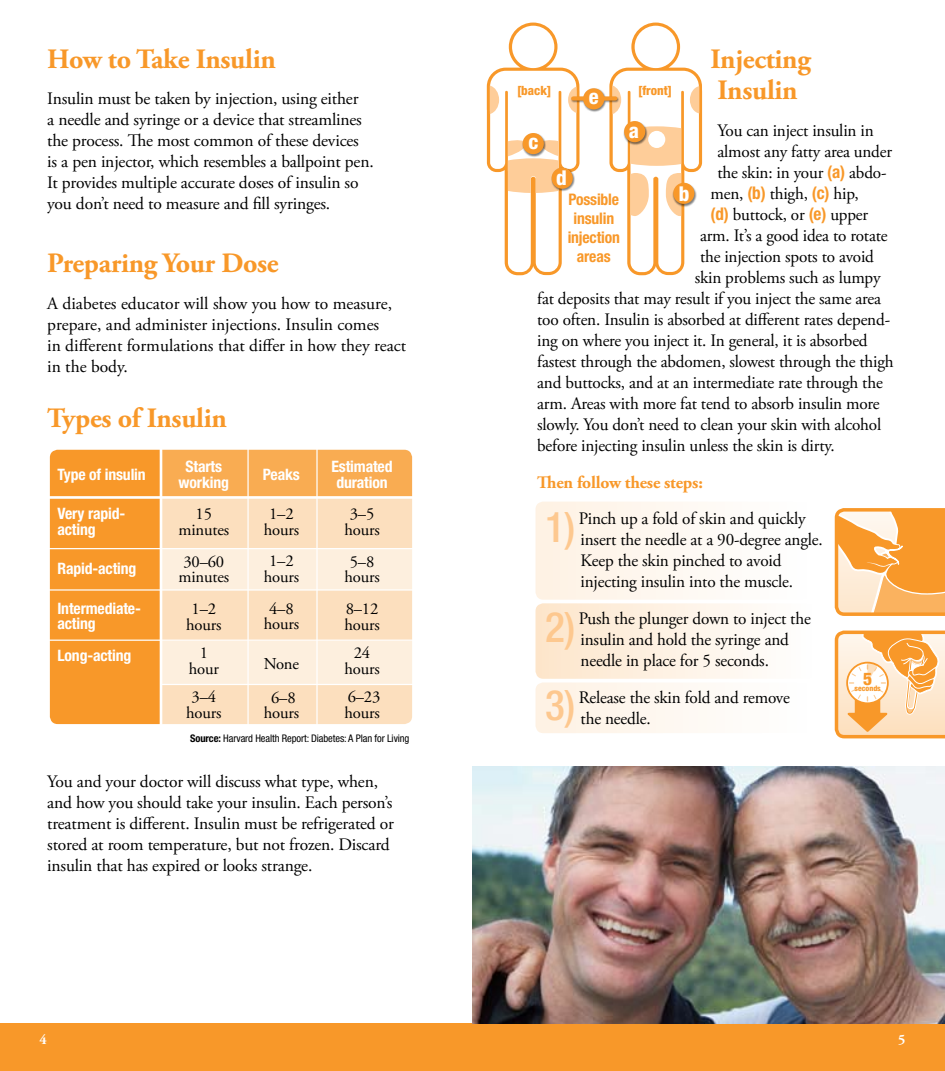
<style>
.page{position:relative;width:945px;height:1071px;background:#fff}
.page>*{position:absolute;margin:0;border:0;box-sizing:border-box;transform-origin:0 0}
.t1{font:500 condensed 42px "Helvetica Neue LT Std";color:#fdc88f}
.t2{font:700 28px/31.5px "Adobe Garamond Pro";letter-spacing:-.01em;color:#f89829}
.t3{font:800 condensed 20.47px "Helvetica Neue LT Std";color:#fff}
.t4{font:17.5px/21px "Adobe Garamond Pro";letter-spacing:-.01em;color:#000}
.t5{font:700 17.5px "Adobe Garamond Pro";letter-spacing:-.01em;color:#f89829}
.t6{font:800 condensed 17.5px "Helvetica Neue LT Std";color:#f89829}
.t7{font:16.62px/15.8px "Adobe Garamond Pro";letter-spacing:-.01em;color:#000;text-align:center}
.t8{font:700 condensed 15.92px/19.1px "Helvetica Neue LT Std";letter-spacing:-.01em;color:#f89829;text-align:center}
.t9{font:700 condensed 15.75px/15.8px "Helvetica Neue LT Std";letter-spacing:-.01em;color:#fff}
.t10{font:700 14px "Adobe Garamond Pro";color:#fff}
.t11{font:800 condensed 12.78px "Helvetica Neue LT Std";color:#f89829}
.t12{font:condensed 10.5px "Helvetica Neue LT Std";letter-spacing:-.01em;color:#000}
.t13{font:800 condensed 7.7px "Helvetica Neue LT Std";color:#f89829}
.s1{font-weight:700}
.s2{font-family:"Helvetica Neue LT Std";font-weight:700;font-stretch:condensed;color:#f89829}
</style>
<div class="page">
<div style="left:0;top:1024px;width:472px;height:47px;background:#f89829"></div>
<div style="left:472px;top:1024px;width:473px;height:47px;background:#f89829"></div>
<svg style="left:835px;top:508px;width:110px;height:108px;background:#f9b465"></svg>
<svg style="left:835px;top:631px;width:110px;height:107px;background:#fbcf9c"></svg>
<div style="left:536px;top:502px;width:281px;height:98px;background:linear-gradient(to right,#fef2e4,#feffff);border-radius:8px"></div>
<div style="left:536px;top:603px;width:281px;height:76px;background:linear-gradient(to right,#fde6cb,#feffff);border-radius:8px"></div>
<div style="left:536px;top:682px;width:281px;height:51px;background:linear-gradient(to right,#fef2e4,#feffff);border-radius:8px"></div>
<svg style="left:610px;top:23px;width:92px;height:252px"></svg>
<svg style="left:487px;top:23px;width:93px;height:252px"></svg>
<img style="left:609px;top:99px;width:60px;height:67px">
<img style="left:651px;top:161px;width:52px;height:69px">
<img style="left:529px;top:146px;width:51px;height:68px">
<img style="left:549px;top:66px;width:92px;height:68px">
<img style="left:500px;top:111px;width:67px;height:67px">
<div style="left:624px;top:121px;width:21px;height:21px;background:#f89829;border-radius:50%"></div>
<div style="left:673px;top:183px;width:21px;height:21px;background:#f89829;border-radius:50%"></div>
<div style="left:552px;top:168px;width:21px;height:21px;background:#f89829;border-radius:50%"></div>
<div style="left:573px;top:96px;width:42px;height:5px;background:#f89829"></div>
<div style="left:583px;top:88px;width:21px;height:21px;background:#f89829;border-radius:50%"></div>
<div style="left:523px;top:133px;width:21px;height:21px;background:#f89829;border-radius:50%"></div>
<img style="left:472px;top:766px;width:473px;height:258px">
<div style="left:50px;top:450px;width:362px;height:274px;background:#f89829;border-radius:8px"></div>
<hr style="left:160px;top:447px;width:2px;height:279px;background:#fff">
<hr style="left:47px;top:496px;width:369px;height:3px;background:#fff">
<hr style="left:47px;top:548px;width:369px;height:1px;background:#fff">
<hr style="left:47px;top:589px;width:369px;height:2px;background:#fff">
<hr style="left:47px;top:640px;width:369px;height:1px;background:#fff">
<svg style="left:162px;top:449px;width:251px;height:275px;background:#fbdcb8"></svg>
<hr style="left:162px;top:684px;width:255px;height:1px;background:#fff">
<h2 class="t2" style="left:47px;top:43px;width:230px">How to Take Insulin</h2>
<p class="t4" style="left:47px;top:89px;width:328px">Insulin must be taken by injection, using either<br>a needle and syringe or a device that streamlines the process. The most common of these devices<br>is a pen injector, which resembles a ballpoint pen.<br>It provides multiple accurate doses of insulin so you don’t need to measure and fill syringes.</p>
<h2 class="t2" style="left:47px;top:248px;width:233px">Preparing Your Dose</h2>
<p class="t4" style="left:47px;top:294px;width:360px">A diabetes educator will show you how to measure, prepare, and administer injections. Insulin comes<br>in different formulations that differ in how they react in the body.</p>
<h2 class="t2" style="left:47px;top:403px;width:181px">Types of Insulin</h2>
<p class="t9" style="left:57px;top:466px;width:90px">Type of insulin</p>
<p class="t9" style="left:57px;top:505px;width:69px">Very rapid&shy;acting</p>
<p class="t9" style="left:57px;top:560px;width:81px">Rapid-acting</p>
<p class="t9" style="left:57px;top:600px;width:85px">Intermediate&shy;acting</p>
<p class="t9" style="left:57px;top:647px;width:75px">Long-acting</p>
<p class="t9" style="left:179px;top:458px;width:52px;text-align:center">Starts working</p>
<p class="t7" style="left:179px;top:507px;width:52px">15 minutes</p>
<p class="t7" style="left:179px;top:554px;width:52px;text-align:left">30–60 minutes</p>
<p class="t7" style="left:186px;top:601px;width:37px">1–2 hours</p>
<p class="t7" style="left:189px;top:645px;width:32px">1 hour</p>
<p class="t7" style="left:186px;top:689px;width:37px">3–4 hours</p>
<p class="t9" style="left:263px;top:466px;width:38px">Peaks</p>
<p class="t7" style="left:264px;top:506px;width:37px">1–2 hours</p>
<p class="t7" style="left:264px;top:554px;width:37px">1–2 hours</p>
<p class="t7" style="left:264px;top:601px;width:37px">4–8 hours</p>
<p class="t7" style="left:264px;top:647px;width:37px;line-height:33.9px">None<br>6–8</p>
<p class="t7" style="left:264px;top:706px;width:37px">hours</p>
<p class="t9" style="left:332px;top:458px;width:63px;text-align:center">Estimated duration</p>
<p class="t7" style="left:344px;top:507px;width:37px">3–5 hours</p>
<p class="t7" style="left:344px;top:554px;width:37px">5–8 hours</p>
<p class="t7" style="left:344px;top:601px;width:37px;text-align:left">8–12 hours</p>
<p class="t7" style="left:344px;top:645px;width:37px">24 hours</p>
<p class="t7" style="left:344px;top:689px;width:38px;text-align:left">6–23 hours</p>
<p class="t12" style="left:190px;top:732px;width:221px"><span class="s1">Source:</span> Harvard Health Report: Diabetes: A Plan for Living</p>
<p class="t4" style="left:47px;top:771px;width:348px">You and your doctor will discuss what type, when, and how you should take your insulin. Each person’s treatment is different. Insulin must be refrigerated or stored at room temperature, but not frozen. Discard insulin that has expired or looks strange.</p>
<h2 class="t2" style="left:710px;top:43px;width:102px">Injecting<br>Insulin</h2>
<p class="t4" style="left:718px;top:120px;width:158px">You can inject insulin in</p>
<p class="t4" style="left:718px;top:141px;width:176px">almost any fatty area under</p>
<p class="t4" style="left:718px;top:162px;width:171px">the skin: in your <span class="s2">(a)</span> abdo-</p>
<p class="t4" style="left:711px;top:183px;width:150px">men, <span class="s2">(b)</span> thigh, <span class="s2">(c)</span> hip,</p>
<p class="t4" style="left:711px;top:204px;width:159px"><span class="s2">(d)</span> buttock, or <span class="s2">(e)</span> upper</p>
<p class="t4" style="left:700px;top:225px;width:189px">arm. It’s a good idea to rotate</p>
<p class="t4" style="left:700px;top:246px;width:176px">the injection spots to avoid</p>
<p class="t4" style="left:695px;top:267px;width:187px">skin problems such as lumpy</p>
<p class="t4" style="left:537px;top:288px;width:345px">fat deposits that may result if you inject the same area</p>
<p class="t4" style="left:537px;top:309px;width:354px">too often. Insulin is absorbed at different rates depend-</p>
<p class="t4" style="left:537px;top:330px;width:332px">ing on where you inject it. In general, it is absorbed</p>
<p class="t4" style="left:537px;top:351px;width:358px">fastest through the abdomen, slowest through the thigh</p>
<p class="t4" style="left:537px;top:372px;width:347px">and buttocks, and at an intermediate rate through the</p>
<p class="t4" style="left:537px;top:393px;width:344px">arm. Areas with more fat tend to absorb insulin more</p>
<p class="t4" style="left:537px;top:414px;width:346px">slowly. You don’t need to clean your skin with alcohol</p>
<p class="t4" style="left:537px;top:435px;width:299px">before injecting insulin unless the skin is dirty.</p>
<p class="t5" style="left:537px;top:472px;width:167px">Then follow these steps:</p>
<h1 class="t1" style="left:545px;top:502px;width:32px">1)</h1>
<p class="t4" style="left:579px;top:509px;width:245px">Pinch up a fold of skin and quickly insert the needle at a 90-degree angle.<br>Keep the skin pinched to avoid injecting insulin into the muscle.</p>
<h1 class="t1" style="left:545px;top:602px;width:32px">2)</h1>
<p class="t4" style="left:579px;top:609px;width:234px">Push the plunger down to inject the insulin and hold the syringe and needle in place for 5 seconds.</p>
<h1 class="t1" style="left:545px;top:680px;width:32px">3)</h1>
<p class="t4" style="left:579px;top:687px;width:213px">Release the skin fold and remove the needle.</p>
<p class="t11" style="left:517px;top:82px;width:36px">[back]</p>
<p class="t11" style="left:638px;top:82px;width:35px">[front]</p>
<p class="t3" style="left:589px;top:84px;width:11px">e</p>
<p class="t3" style="left:629px;top:118px;width:12px">a</p>
<p class="t3" style="left:528px;top:129px;width:11px">c</p>
<p class="t3" style="left:556px;top:165px;width:12px">d</p>
<p class="t3" style="left:679px;top:181px;width:12px">b</p>
<p class="t8" style="left:568px;top:189px;width:54px">Possible insulin injection areas</p>
<p class="t6" style="left:863px;top:668px;width:11px">5</p>
<p class="t13" style="left:855px;top:683px;width:28px">seconds</p>
<p class="t10" style="left:40px;top:1031px;width:9px">4</p>
<p class="t10" style="left:898px;top:1031px;width:9px">5</p>
</div>
